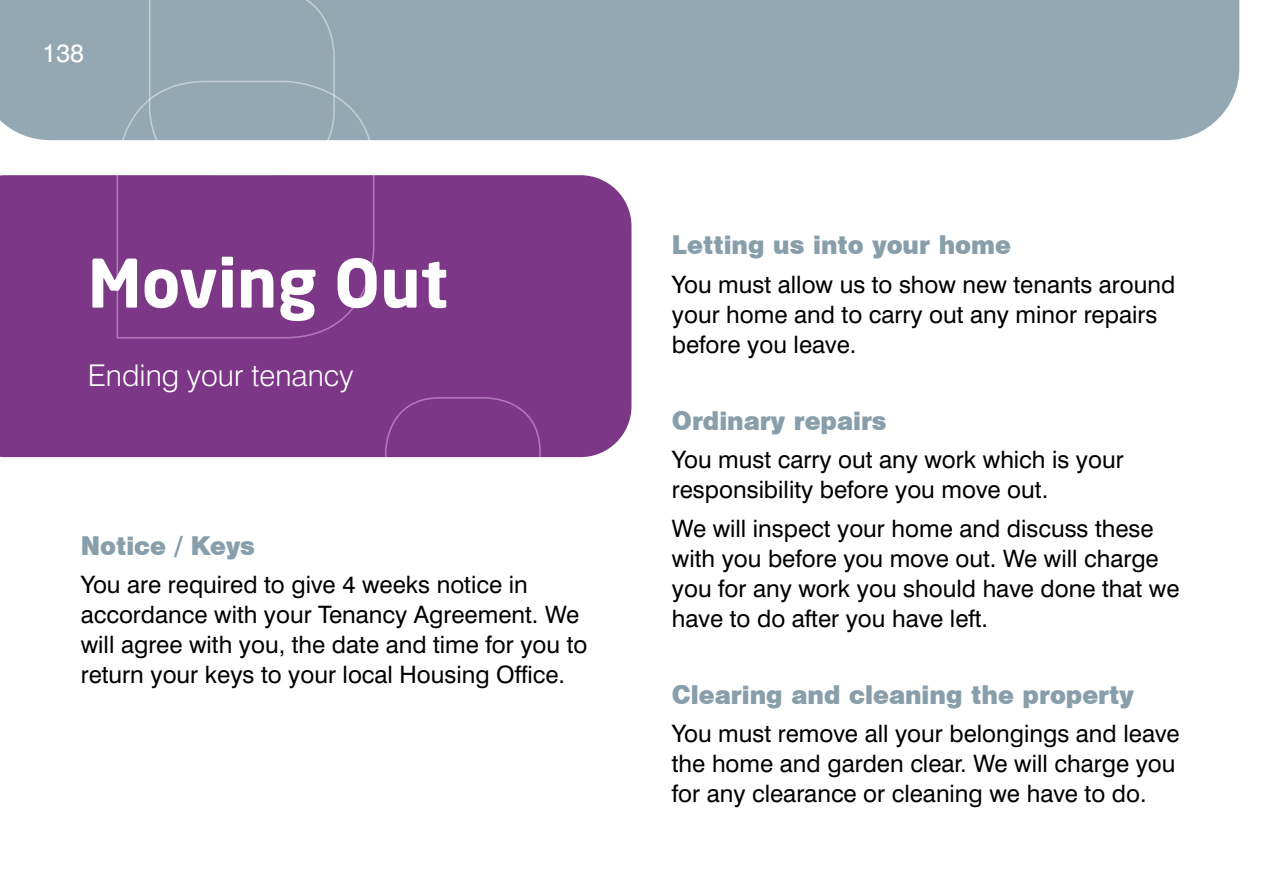
<style>
.page{position:relative;width:1263px;height:893px;background:#fff}
.page>*{position:absolute;margin:0;border:0;box-sizing:border-box;transform-origin:0 0}
.t1{font:700 66px "Neo Sans";color:#fff}
.t2{font:300 30px "Swiss 721 BT";color:#fff}
.t3{font:25.2px "Swiss 721 BT";color:#fff}
.t4{font:24px/30px "Swiss 721 BT";color:#000}
.t5{font:24px "Swiss 721 BT Black No 2";color:#889fab}
</style>
<div class="page">
<div style="left:0;top:0;width:1239px;height:140px;background:#94a8b3"></div>
<div style="left:0;top:175px;width:631px;height:282px;background:#7c3887"></div>
<div style="left:148px;top:0;width:188px;height:80px;background:#94a8b3"></div>
<svg style="left:116px;top:80px;width:259px;height:259px"></svg>
<div style="left:384px;top:396px;width:158px;height:62px;background:#7c3887"></div>
<p class="t3" style="left:43px;top:38px;width:43px">138</p>
<p class="t1" style="left:88px;top:241px;width:362px">Moving Out</p>
<p class="t2" style="left:88px;top:357px;width:267px">Ending your tenancy</p>
<p class="t5" style="left:81px;top:529px;width:176px">Notice / Keys</p>
<p class="t4" style="left:81px;top:569px;width:508px">You are required to give 4 weeks notice in accordance with your Tenancy Agreement. We will agree with you, the date and time for you to return your keys to your local Housing Offce.</p>
<p class="t5" style="left:672px;top:228px;width:341px">Letting us into your home</p>
<p class="t4" style="left:672px;top:269px;width:505px">You must allow us to show new tenants around your home and to carry out any minor repairs before you leave.</p>
<p class="t5" style="left:672px;top:404px;width:216px">Ordinary repairs</p>
<p class="t4" style="left:672px;top:444px;width:453px">You must carry out any work which is your</p>
<p class="t4" style="left:672px;top:470px;width:483px;line-height:38.5px">responsibility before you move out.<br>We will inspect your home and discuss these</p>
<p class="t4" style="left:672px;top:543px;width:509px">with you before you move out. We will charge you for any work you should have done that we have to do after you have left.</p>
<p class="t5" style="left:672px;top:678px;width:463px">Clearing and cleaning the property</p>
<p class="t4" style="left:672px;top:718px;width:509px">You must remove all your belongings and leave the home and garden clear. We will charge you for any clearance or cleaning we have to do.</p>
</div>
